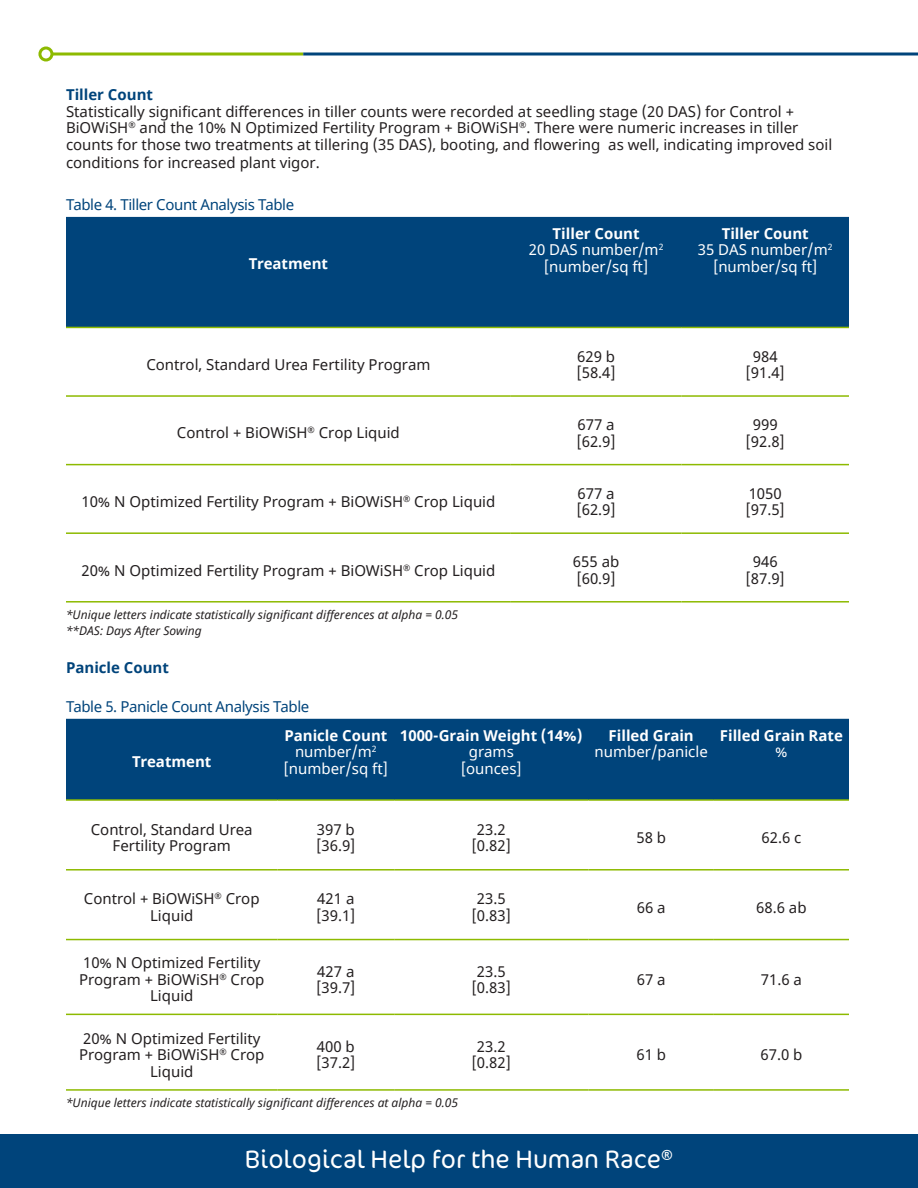
<style>
.page{position:relative;width:918px;height:1188px;background:#fff}
.page>*{position:absolute;margin:0;border:0;box-sizing:border-box;transform-origin:0 0}
.t1{font:300 25.5px "Cocon Pro";color:#fff}
.Paragraph_Heading{font:15px/16.5px "Noto Sans";color:#231f20;text-align:center}
.t2{font:15px "Noto Sans";color:#fff}
.t3{font:700 15px "Noto Sans";color:#fff}
.Paragraph_Heading-2{font:15px "Noto Sans";letter-spacing:-.025em;color:#00447b}
.t4{font:700 15px "Noto Sans";color:#00447b}
.t5{font:italic 12px "Noto Sans";color:#231f20}
.s1{font-weight:700;color:#00447b}
</style>
<div class="page">
<div style="left:0;top:1134px;width:918px;height:54px;background:#00447b"></div>
<svg style="left:53px;top:52px;width:250px;height:4px"></svg>
<div style="left:38px;top:46px;width:15px;height:16px;border:3px solid #8dba00;border-radius:50%"></div>
<svg style="left:303px;top:52px;width:615px;height:4px;background:#3f729b"></svg>
<div style="left:66px;top:217px;width:783px;height:110px;background:#00447b"></div>
<hr style="left:66px;top:327px;width:445px;height:1px;background:#8dba00">
<hr style="left:511px;top:327px;width:170px;height:1px;background:#8dba00">
<hr style="left:681px;top:327px;width:168px;height:1px;background:#8dba00">
<hr style="left:66px;top:395px;width:445px;height:2px;background:#8dba00">
<hr style="left:511px;top:395px;width:170px;height:2px;background:#8dba00">
<hr style="left:681px;top:395px;width:168px;height:2px;background:#8dba00">
<hr style="left:66px;top:464px;width:445px;height:1px;background:#8dba00">
<hr style="left:511px;top:464px;width:170px;height:1px;background:#8dba00">
<hr style="left:681px;top:464px;width:168px;height:1px;background:#8dba00">
<hr style="left:66px;top:532px;width:445px;height:2px;background:#8dba00">
<hr style="left:511px;top:532px;width:170px;height:2px;background:#8dba00">
<hr style="left:681px;top:532px;width:168px;height:2px;background:#8dba00">
<hr style="left:66px;top:601px;width:445px;height:2px;background:#8dba00">
<hr style="left:511px;top:601px;width:170px;height:2px;background:#8dba00">
<hr style="left:681px;top:601px;width:168px;height:2px;background:#8dba00">
<div style="left:66px;top:719px;width:783px;height:80px;background:#00447b"></div>
<hr style="left:66px;top:799px;width:212px;height:2px;background:#8dba00">
<hr style="left:278px;top:799px;width:116px;height:2px;background:#8dba00">
<hr style="left:394px;top:799px;width:195px;height:2px;background:#8dba00">
<hr style="left:589px;top:799px;width:125px;height:2px;background:#8dba00">
<hr style="left:714px;top:799px;width:135px;height:2px;background:#8dba00">
<hr style="left:66px;top:869px;width:212px;height:2px;background:#8dba00">
<hr style="left:278px;top:869px;width:116px;height:2px;background:#8dba00">
<hr style="left:394px;top:869px;width:195px;height:2px;background:#8dba00">
<hr style="left:589px;top:869px;width:125px;height:2px;background:#8dba00">
<hr style="left:714px;top:869px;width:135px;height:2px;background:#8dba00">
<hr style="left:66px;top:939px;width:212px;height:1px;background:#8dba00">
<hr style="left:278px;top:939px;width:116px;height:1px;background:#8dba00">
<hr style="left:394px;top:939px;width:195px;height:1px;background:#8dba00">
<hr style="left:589px;top:939px;width:125px;height:1px;background:#8dba00">
<hr style="left:714px;top:939px;width:135px;height:1px;background:#8dba00">
<hr style="left:66px;top:1014px;width:212px;height:1px;background:#8dba00">
<hr style="left:278px;top:1014px;width:116px;height:1px;background:#8dba00">
<hr style="left:394px;top:1014px;width:195px;height:1px;background:#8dba00">
<hr style="left:589px;top:1014px;width:125px;height:1px;background:#8dba00">
<hr style="left:714px;top:1014px;width:135px;height:1px;background:#8dba00">
<hr style="left:66px;top:1089px;width:212px;height:2px;background:#8dba00">
<hr style="left:278px;top:1089px;width:116px;height:2px;background:#8dba00">
<hr style="left:394px;top:1089px;width:195px;height:2px;background:#8dba00">
<hr style="left:589px;top:1089px;width:125px;height:2px;background:#8dba00">
<hr style="left:714px;top:1089px;width:135px;height:2px;background:#8dba00">
<p class="Paragraph_Heading" style="left:66px;top:87px;width:768px;text-align:left"><span class="s1">Tiller Count<br></span>Statistically significant differences in tiller counts were recorded at seedling stage (20 DAS) for Control + BiOWiSH<sup>®</sup> and the 10% N Optimized Fertility Program + BiOWiSH<sup>®</sup>. There were numeric increases in tiller counts for those two treatments at tillering (35 DAS), booting, and flowering as well, indicating improved soil</p>
<p class="Paragraph_Heading" style="left:66px;top:155px;width:255px">conditions for increased plant vigor.</p>
<p class="Paragraph_Heading-2" style="left:66px;top:194px;width:230px">Table 4. Tiller Count Analysis Table</p>
<p class="t3" style="left:249px;top:253px;width:81px">Treatment</p>
<p class="t3" style="left:553px;top:223px;width:89px">Tiller Count</p>
<p class="t2" style="left:529px;top:240px;width:136px">20 DAS number/m<sup>2</sup></p>
<p class="t2" style="left:544px;top:256px;width:106px">[number/sq ft]</p>
<p class="t3" style="left:722px;top:223px;width:89px">Tiller Count</p>
<p class="t2" style="left:698px;top:240px;width:136px">35 DAS number/m<sup>2</sup></p>
<p class="t2" style="left:713px;top:256px;width:106px">[number/sq ft]</p>
<p class="Paragraph_Heading" style="left:146px;top:357px;width:286px">Control, Standard Urea Fertility Program</p>
<p class="Paragraph_Heading" style="left:576px;top:348px;width:41px;text-align:left">629 b [58.4]</p>
<p class="Paragraph_Heading" style="left:745px;top:348px;width:41px">984 [91.4]</p>
<p class="Paragraph_Heading" style="left:177px;top:425px;width:224px">Control + BiOWiSH<sup>®</sup> Crop Liquid</p>
<p class="Paragraph_Heading" style="left:576px;top:417px;width:41px;text-align:left">677 a [62.9]</p>
<p class="Paragraph_Heading" style="left:745px;top:417px;width:41px">999 [92.8]</p>
<p class="Paragraph_Heading" style="left:81px;top:494px;width:415px">10% N Optimized Fertility Program + BiOWiSH<sup>®</sup> Crop Liquid</p>
<p class="Paragraph_Heading" style="left:576px;top:486px;width:41px;text-align:left">677 a [62.9]</p>
<p class="Paragraph_Heading" style="left:745px;top:486px;width:41px;text-align:left">1050 [97.5]</p>
<p class="Paragraph_Heading" style="left:81px;top:562px;width:415px">20% N Optimized Fertility Program + BiOWiSH<sup>®</sup> Crop Liquid</p>
<p class="Paragraph_Heading" style="left:573px;top:554px;width:48px;text-align:left">655 ab [60.9]</p>
<p class="Paragraph_Heading" style="left:745px;top:554px;width:41px">946 [87.9]</p>
<p class="t5" style="left:66px;top:606px;width:393px">*Unique letters indicate statistically significant differences at alpha = 0.05</p>
<p class="t5" style="left:66px;top:622px;width:137px">**DAS: Days After Sowing</p>
<p class="t4" style="left:66px;top:657px;width:105px">Panicle Count</p>
<p class="Paragraph_Heading-2" style="left:66px;top:696px;width:245px">Table 5. Panicle Count Analysis Table</p>
<p class="t3" style="left:132px;top:751px;width:81px">Treatment</p>
<p class="t3" style="left:284px;top:725px;width:105px">Panicle Count</p>
<p class="t2" style="left:295px;top:742px;width:83px">number/m<sup>2</sup></p>
<p class="t2" style="left:284px;top:758px;width:106px">[number/sq ft]</p>
<p class="t3" style="left:400px;top:725px;width:184px">1000-Grain Weight (14%)</p>
<p class="t2" style="left:469px;top:742px;width:46px">grams</p>
<p class="t2" style="left:461px;top:758px;width:63px">[ounces]</p>
<p class="t3" style="left:609px;top:725px;width:87px">Filled Grain</p>
<p class="t2" style="left:595px;top:742px;width:115px">number/panicle</p>
<p class="t3" style="left:720px;top:725px;width:125px">Filled Grain Rate</p>
<p class="t2" style="left:775px;top:742px;width:14px">%</p>
<p class="Paragraph_Heading" style="left:91px;top:822px;width:163px">Control, Standard Urea<br>Fertility Program</p>
<p class="Paragraph_Heading" style="left:316px;top:822px;width:41px;text-align:left">397 b [36.9]</p>
<p class="Paragraph_Heading" style="left:472px;top:822px;width:41px">23.2 [0.82]</p>
<p class="Paragraph_Heading" style="left:636px;top:830px;width:31px">58 b</p>
<p class="Paragraph_Heading" style="left:761px;top:830px;width:41px">62.6 c</p>
<p class="Paragraph_Heading" style="left:84px;top:891px;width:177px">Control + BiOWiSH<sup>®</sup> Crop<br>Liquid</p>
<p class="Paragraph_Heading" style="left:316px;top:891px;width:41px;text-align:left">421 a [39.1]</p>
<p class="Paragraph_Heading" style="left:472px;top:891px;width:41px">23.5 [0.83]</p>
<p class="Paragraph_Heading" style="left:637px;top:900px;width:30px">66 a</p>
<p class="Paragraph_Heading" style="left:756px;top:900px;width:52px">68.6 ab</p>
<p class="Paragraph_Heading" style="left:79px;top:955px;width:187px">10% N Optimized Fertility<br>Program + BiOWiSH<sup>®</sup> Crop<br>Liquid</p>
<p class="Paragraph_Heading" style="left:316px;top:964px;width:41px;text-align:left">427 a [39.7]</p>
<p class="Paragraph_Heading" style="left:472px;top:964px;width:41px">23.5 [0.83]</p>
<p class="Paragraph_Heading" style="left:637px;top:972px;width:30px">67 a</p>
<p class="Paragraph_Heading" style="left:761px;top:972px;width:43px">71.6 a</p>
<p class="Paragraph_Heading" style="left:79px;top:1031px;width:187px">20% N Optimized Fertility<br>Program + BiOWiSH<sup>®</sup> Crop<br>Liquid</p>
<p class="Paragraph_Heading" style="left:316px;top:1039px;width:41px;text-align:left">400 b [37.2]</p>
<p class="Paragraph_Heading" style="left:472px;top:1039px;width:41px">23.2 [0.82]</p>
<p class="Paragraph_Heading" style="left:636px;top:1047px;width:31px">61 b</p>
<p class="Paragraph_Heading" style="left:760px;top:1047px;width:43px">67.0 b</p>
<p class="t5" style="left:66px;top:1094px;width:393px">*Unique letters indicate statistically significant differences at alpha = 0.05</p>
<p class="t1" style="left:245px;top:1143px;width:430px">Biological Help for the Human Race<sup>®</sup></p>
</div>
